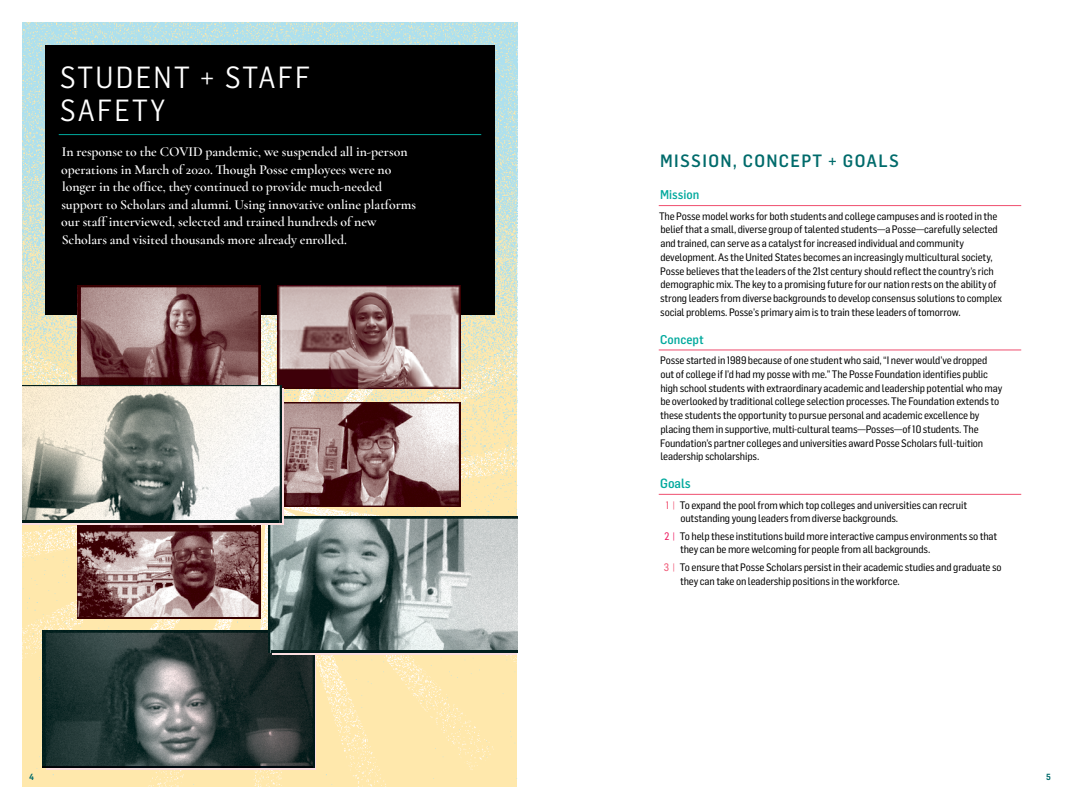
<style>
.page{position:relative;width:1080px;height:810px;background:#fff}
.page>*{position:absolute;margin:0;border:0;box-sizing:border-box;transform-origin:0 0}
.t1{font:30px/32.5px "Flama Semicondensed";letter-spacing:.08em;color:#fff}
.t2{font:500 17.5px "Flama Semicondensed";letter-spacing:.08em;color:#006b6b}
.t3{font:600 13.75px/17.5px "Cormorant Garamond";color:#fff}
.t4{font:500 13.12px "Flama Semicondensed";color:#00a99d}
.t5{font:500 12.5px "Flama Semicondensed";color:#00a99d}
.t6{font:10.62px/13.8px "Flama Semicondensed Basic";letter-spacing:-.01em;color:#000}
.t7{font:600 8.75px "Flama Semicondensed";color:#006b6b}
.s1{color:#ef4e6e}
.s2{color:#ed145b}
</style>
<div class="page">
<img style="left:22px;top:22px;width:496px;height:177px">
<img style="left:22px;top:199px;width:496px;height:588px">
<div style="left:45px;top:45px;width:450px;height:270px;background:#000"></div>
<svg style="left:46px;top:655px;width:270px;height:114px"></svg>
<svg style="left:43px;top:630px;width:271px;height:137px;background:#344342"></svg>
<svg style="left:269px;top:516px;width:249px;height:137px;background:#8e9b9a"></svg>
<img style="left:277px;top:285px;width:183px;height:103px">
<img style="left:284px;top:403px;width:176px;height:103px">
<img style="left:77px;top:285px;width:184px;height:101px">
<img style="left:77px;top:524px;width:184px;height:94px">
<hr style="left:77px;top:618px;width:184px;height:1px;background:#370000">
<svg style="left:22px;top:388px;width:262px;height:136px"></svg>
<svg style="left:22px;top:386px;width:259px;height:136px"></svg>
<hr style="left:659px;top:205px;width:362px;height:1px;background:#ef4e6e">
<hr style="left:659px;top:350px;width:362px;height:1px;background:#ef4e6e">
<hr style="left:659px;top:494px;width:362px;height:1px;background:#ef4e6e">
<hr style="left:59px;top:134px;width:422px;height:1px;background:#00a99d">
<h1 class="t1" style="left:60px;top:60px;width:252px">STUDENT + STAFF<br>SAFETY</h1>
<p class="t3" style="left:61px;top:143px;width:356px">In response to the COVID pandemic, we suspended all in-person operations in March of 2020. Though Posse employees were no longer in the office, they continued to provide much-needed support to Scholars and alumni. Using innovative online platforms our staff interviewed, selected and trained hundreds of new Scholars and visited thousands more already enrolled.</p>
<h2 class="t2" style="left:660px;top:149px;width:240px">MISSION, CONCEPT + GOALS</h2>
<p class="t5" style="left:660px;top:187px;width:41px">Mission</p>
<p class="t6" style="left:659px;top:209px;width:345px">The Posse model works for both students and college campuses and is rooted in the belief that a small, diverse group of talented students—a Posse—carefully selected and trained, can serve as a catalyst for increased individual and community development. As the United States becomes an increasingly multicultural society, Posse believes that the leaders of the 21st century should reflect the country’s rich demographic mix. The key to a promising future for our nation rests on the ability of strong leaders from diverse backgrounds to develop consensus solutions to complex social problems. Posse’s primary aim is to train these leaders of tomorrow.</p>
<p class="t5" style="left:660px;top:331px;width:45px">Concept</p>
<p class="t6" style="left:660px;top:353px;width:344px">Posse started in 1989 because of one student who said, “I never would’ve dropped out of college if I’d had my posse with me.” The Posse Foundation identifies public high school students with extraordinary academic and leadership potential who may be overlooked by traditional college selection processes. The Foundation extends to these students the opportunity to pursue personal and academic excellence by placing them in supportive, multi-cultural teams—Posses—of 10 students. The Foundation’s partner colleges and universities award Posse Scholars full‑tuition leadership scholarships.</p>
<p class="t4" style="left:660px;top:475px;width:32px">Goals</p>
<p class="t6" style="left:680px;top:497px;width:288px;text-indent:-15px"><span class="s1">1 |</span> To expand the pool from which top colleges and universities can recruit outstanding young leaders from diverse backgrounds.</p>
<p class="t6" style="left:680px;top:529px;width:319px;text-indent:-16px"><span class="s2">2 |</span> To help these institutions build more interactive campus environments so that they can be more welcoming for people from all backgrounds.</p>
<p class="t6" style="left:680px;top:560px;width:323px;text-indent:-16px"><span class="s1">3 |</span> To ensure that Posse Scholars persist in their academic studies and graduate so they can take on leadership positions in the workforce.</p>
<p class="t7" style="left:29px;top:771px;width:6px">4</p>
<p class="t7" style="left:1046px;top:771px;width:6px">5</p>
</div>
